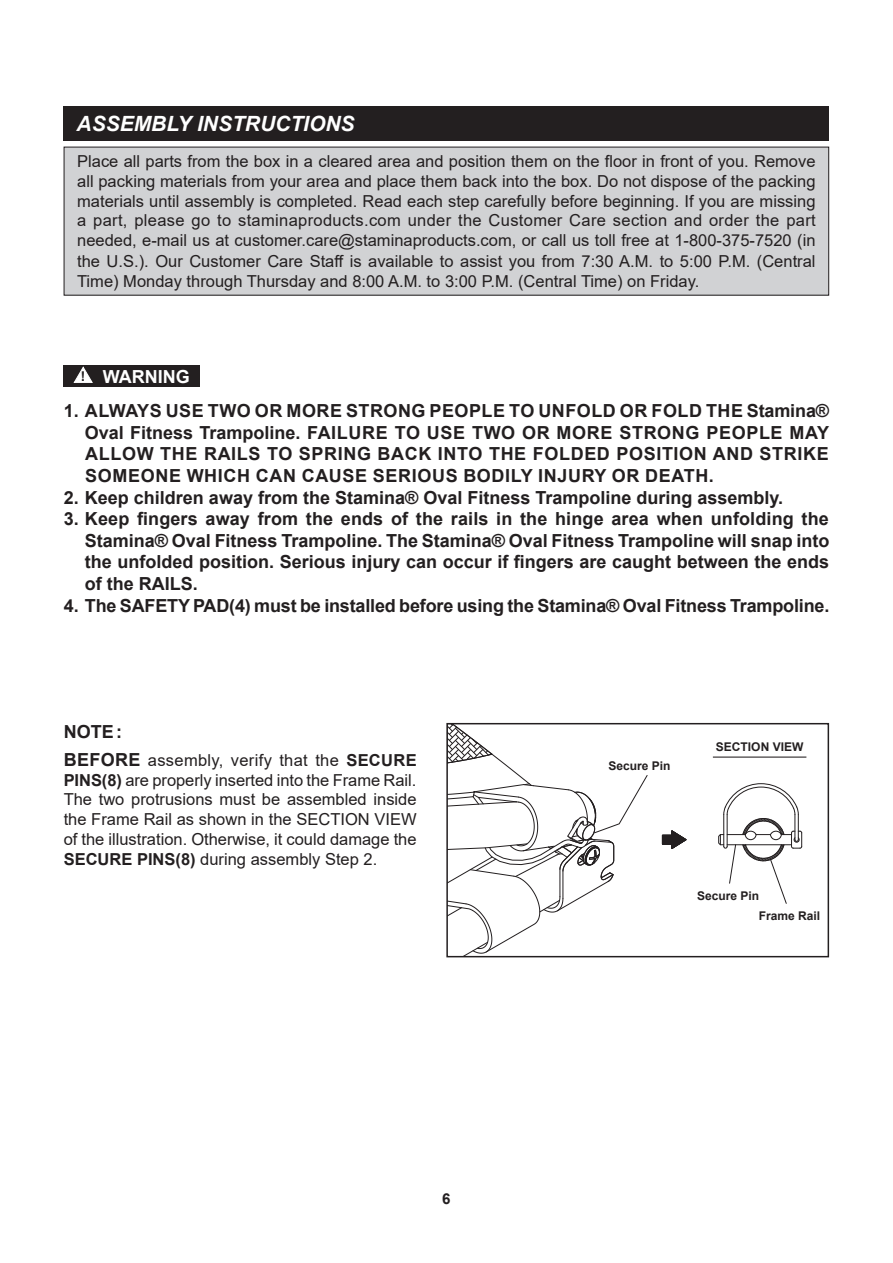
<style>
.page{position:relative;width:893px;height:1263px;background:#fff}
.page>*{position:absolute;margin:0;border:0;box-sizing:border-box;transform-origin:0 0}
.t1{font:italic 700 21px "Arial";color:#fff}
.t2{font:700 18px/21.6px "Arial";color:#231f20;text-align:justify}
.t3{font:700 18px "Arial";color:#fff}
.t4{font:16.5px/20px "Arial";color:#231f20;text-align:justify}
.t5{font:700 15px "Arial";color:#231f20}
.t6{font:700 12px "Arial";color:#231f20}
.s1{font-size:13.5px;color:#231f20}
.s2{font-weight:700;font-size:18px}
.s3{font-weight:700}
</style>
<div class="page">
<svg style="left:662px;top:830px;width:25px;height:19px"></svg>
<svg style="left:718px;top:783px;width:84px;height:121px"></svg>
<svg style="left:449px;top:726px;width:199px;height:228px"></svg>
<div style="left:446px;top:723px;width:383px;height:234px;border:2px solid #231f20"></div>
<div style="left:64px;top:106px;width:765px;height:34px;background:#231f20"></div>
<hr style="left:713px;top:756px;width:93px;height:2px;background:#231f20">
<div style="left:64px;top:366px;width:136px;height:21px;background:#231f20"></div>
<svg style="left:74px;top:367px;width:19px;height:16px"></svg>
<div style="left:64px;top:147px;width:765px;height:148px;background:#d1d2d4"></div>
<div style="left:64px;top:147px;width:765px;height:149px;border:1px solid #231f20"></div>
<p class="t1" style="left:77px;top:109px;width:280px">ASSEMBLY INSTRUCTIONS</p>
<p class="t4" style="left:77px;top:151px;width:740px">Place all parts from the box in a cleared area and position them on the floor in front of you. Remove all packing materials from your area and place them back into the box. Do not dispose of the packing materials until assembly is completed. Read each step carefully before beginning. If you are missing a part, please go to staminaproducts.com under the Customer Care section and order the part needed, e-mail us at customer.care@staminaproducts.com, or call us toll free at 1-800-375-7520 (in the U.S.). Our Customer Care Staff is available to assist you from 7:30 A.M. to 5:00 P.M. (Central Time) Monday through Thursday and 8:00 A.M. to 3:00 P.M. (Central Time) on Friday.</p>
<p class="t3" style="left:81px;top:364px;width:110px"><span class="s1">!</span> WARNING</p>
<p class="t2" style="left:85px;top:400px;width:746px;text-indent:-21px">1. ALWAYS USE TWO OR MORE STRONG PEOPLE TO UNFOLD OR FOLD THE Stamina® Oval Fitness Trampoline. FAILURE TO USE TWO OR MORE STRONG PEOPLE MAY ALLOW THE RAILS TO SPRING BACK INTO THE FOLDED POSITION AND STRIKE SOMEONE WHICH CAN CAUSE SERIOUS BODILY INJURY OR DEATH.</p>
<p class="t2" style="left:64px;top:487px;width:721px">2. Keep children away from the Stamina® Oval Fitness Trampoline during assembly.</p>
<p class="t2" style="left:85px;top:508px;width:746px;text-indent:-21px">3. Keep fingers away from the ends of the rails in the hinge area when unfolding the Stamina® Oval Fitness Trampoline. The Stamina® Oval Fitness Trampoline will snap into the unfolded position. Serious injury can occur if fingers are caught between the ends of the RAILS.</p>
<p class="t2" style="left:64px;top:595px;width:767px">4. The SAFETY PAD(4) must be installed before using the Stamina® Oval Fitness Trampoline.</p>
<p class="t2" style="left:64px;top:721px;width:60px">NOTE:</p>
<p class="t4" style="left:64px;top:750px;width:354px"><span class="s2">BEFORE</span> assembly, verify that the <span class="s3">SECURE PINS(8)</span> are properly inserted into the Frame Rail.<br>The two protrusions must be assembled inside the Frame Rail as shown in the SECTION VIEW of the illustration. Otherwise, it could damage the <span class="s3">SECURE PINS(8)</span> during assembly Step 2.</p>
<p class="t5" style="left:442px;top:1188px;width:10px">6</p>
<p class="t6" style="left:608px;top:757px;width:64px">Secure Pin</p>
<p class="t6" style="left:716px;top:738px;width:89px">SECTION VIEW</p>
<p class="t6" style="left:697px;top:888px;width:64px">Secure Pin</p>
<p class="t6" style="left:759px;top:907px;width:63px">Frame Rail</p>
</div>
